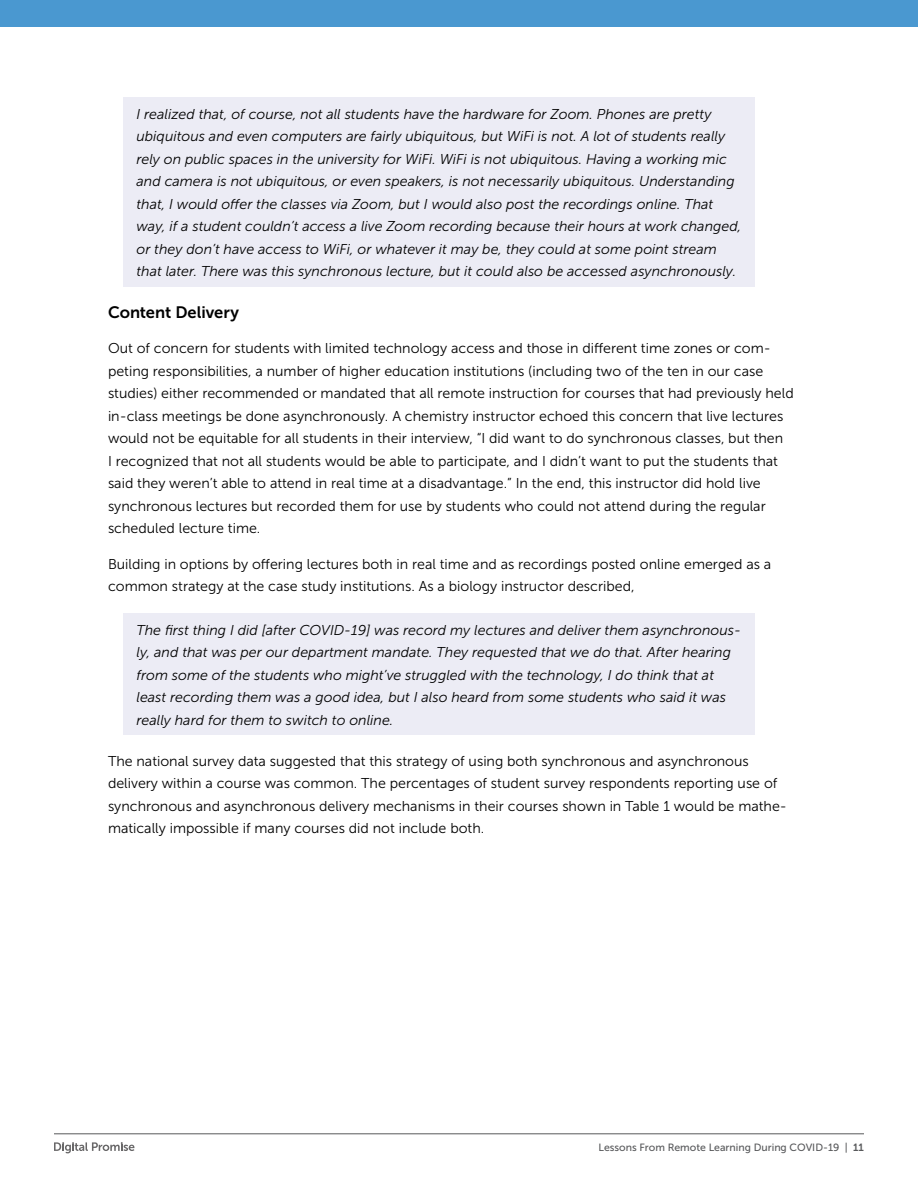
<style>
.page{position:relative;width:918px;height:1188px;background:#fff}
.page>*{position:absolute;margin:0;border:0;box-sizing:border-box;transform-origin:0 0}
.t1{font:16.5px "Museo Sans 700";color:#000}
.t2{font:14.25px/22.5px "Museo Sans 300";color:#000}
.t3{font:italic 14.25px/22.5px "Museo Sans 300";color:#000}
.t4{font:10.5px "Museo Sans 500";color:#58595b}
.s1{font-family:"Museo Sans 700"}
</style>
<div class="page">
<hr style="left:54px;top:1134px;width:810px;height:1px;background:#58595b">
<div style="left:0;top:0;width:918px;height:27px;background:#4a98d0"></div>
<svg style="left:54px;top:1142px;width:80px;height:11px"></svg>
<div style="left:123px;top:97px;width:632px;height:189px;background:#ececf5"></div>
<div style="left:123px;top:613px;width:632px;height:122px;background:#ececf5"></div>
<p class="t3" style="left:136px;top:103px;width:606px">I realized that, of course, not all students have the hardware for Zoom. Phones are pretty ubiquitous and even computers are fairly ubiquitous, but WiFi is not. A lot of students really rely on public spaces in the university for WiFi. WiFi is not ubiquitous. Having a working mic and camera is not ubiquitous, or even speakers, is not necessarily ubiquitous. Understanding that, I would ofer the classes via Zoom, but I would also post the recordings online. That way, if a student couldn’t access a live Zoom recording because their hours at work changed, or they don’t have access to WiFi, or whatever it may be, they could at some point stream that later. There was this synchronous lecture, but it could also be accessed asynchronously.</p>
<p class="t1" style="left:108px;top:303px;width:133px">Content Delivery</p>
<p class="t2" style="left:108px;top:337px;width:687px">Out of concern for students with limited technology access and those in diferent time zones or com&shy;peting responsibilities, a number of higher education institutions (including two of the ten in our case studies) either recommended or mandated that all remote instruction for courses that had previously held in-class meetings be done asynchronously. A chemistry instructor echoed this concern that live lectures would not be equitable for all students in their interview, “I did want to do synchronous classes, but then<br>I recognized that not all students would be able to participate, and I didn’t want to put the students that said they weren’t able to attend in real time at a disadvantage.” In the end, this instructor did hold live synchronous lectures but recorded them for use by students who could not attend during the regular scheduled lecture time.</p>
<p class="t2" style="left:108px;top:552px;width:665px">Building in options by ofering lectures both in real time and as recordings posted online emerged as a common strategy at the case study institutions. As a biology instructor described,</p>
<p class="t3" style="left:136px;top:619px;width:606px">The frst thing I did [after COVID-19] was record my lectures and deliver them asynchronous&shy;ly, and that was per our department mandate. They requested that we do that. After hearing from some of the students who might’ve struggled with the technology, I do think that at least recording them was a good idea, but I also heard from some students who said it was really hard for them to switch to online.</p>
<p class="t2" style="left:108px;top:750px;width:680px">The national survey data suggested that this strategy of using both synchronous and asynchronous delivery within a course was common. The percentages of student survey respondents reporting use of synchronous and asynchronous delivery mechanisms in their courses shown in Table 1 would be mathe&shy;matically impossible if many courses did not include both.</p>
<p class="t4" style="left:598px;top:1142px;width:267px">Lessons From Remote Learning During COVID-19 | <span class="s1">11</span></p>
</div>
